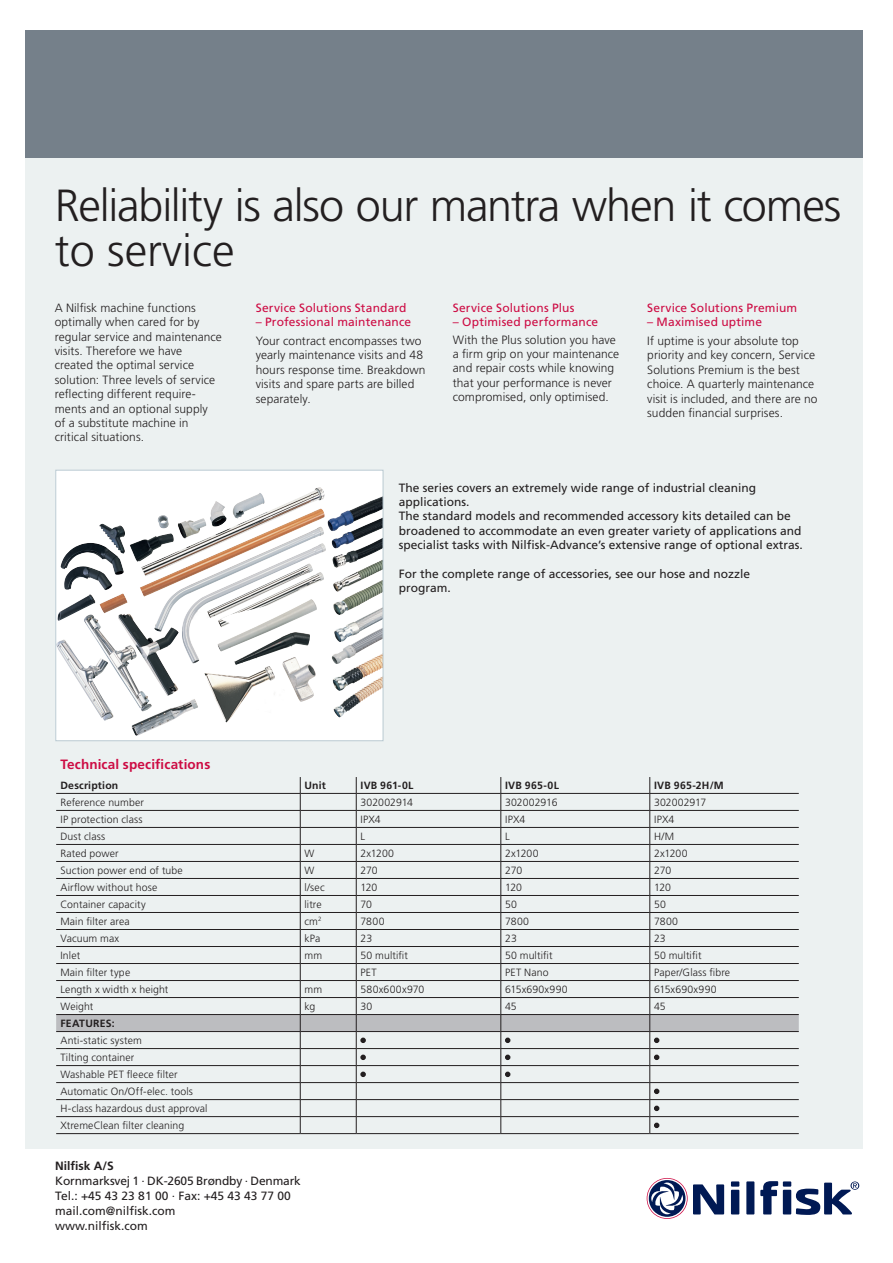
<style>
.page{position:relative;width:893px;height:1263px;background:#fff}
.page>*{position:absolute;margin:0;border:0;box-sizing:border-box;transform-origin:0 0}
.t1{font:300 45px/45px "Frutiger LT Std";letter-spacing:-.025em;color:#231f20}
.N_SUBHEAD_9_12{font:700 13.5px "Frutiger LT Std";letter-spacing:.01em;color:#cd0c44}
.t2{font:12px/14.4px "Frutiger LT Std";color:#231f20}
.N_Body_text_9_12{font:300 12px/14.4px "Frutiger LT Std";letter-spacing:.005em;color:#231f20}
.N_Notes_7_9_5{font:300 12px/14.4px "Frutiger LT Std";letter-spacing:.005em;color:#231f20}
.N_SUBHEAD_9_12-2{font:12px "Frutiger LT Std";letter-spacing:.01em;color:#cd0c44}
.t3{font:700 12px "Frutiger LT Std";color:#231f20}
.N_Notes_7_9_5-2{font:300 10.5px "Frutiger LT Std";letter-spacing:.01em;color:#231f20}
.N_Notes_7_9_5-3{font:700 10.5px "Frutiger LT Std";letter-spacing:.02em;color:#231f20}
</style>
<div class="page">
<div style="left:26px;top:30px;width:837px;height:128px;background:#75808a"></div>
<div style="left:746px;top:1181px;width:8px;height:33px;background:#001954"></div>
<div style="left:731px;top:1190px;width:8px;height:24px;background:#001954"></div>
<div style="left:783px;top:1190px;width:8px;height:24px;background:#001954"></div>
<div style="left:731px;top:1181px;width:8px;height:5px;background:#001954"></div>
<div style="left:783px;top:1181px;width:8px;height:5px;background:#001954"></div>
<svg style="left:760px;top:1181px;width:18px;height:33px"></svg>
<svg style="left:647px;top:1178px;width:77px;height:41px"></svg>
<svg style="left:796px;top:1181px;width:63px;height:34px"></svg>
<div style="left:26px;top:158px;width:837px;height:990px;background:#ecf1f1"></div>
<hr style="left:56px;top:1133px;width:244px;height:1px;background:#231f20">
<hr style="left:300px;top:1133px;width:56px;height:1px;background:#231f20">
<hr style="left:356px;top:1133px;width:145px;height:1px;background:#231f20">
<hr style="left:501px;top:1133px;width:149px;height:1px;background:#231f20">
<hr style="left:650px;top:1133px;width:149px;height:1px;background:#231f20">
<svg style="left:56px;top:777px;width:743px;height:356px"></svg>
<svg style="left:57px;top:472px;width:324px;height:267px;background:#e0e0e0"></svg>
<img style="left:141px;top:487px;width:240px;height:89px">
<div style="left:55px;top:470px;width:328px;height:271px;border:1px solid #bacad2"></div>
<p class="t1" style="left:55px;top:184px;width:788px">Reliability is also our mantra when it comes to service</p>
<p class="N_Notes_7_9_5" style="left:55px;top:301px;width:169px">A Nilfisk machine functions optimally when cared for by regular service and maintenance visits. Therefore we have created the optimal service solution: Three levels of service reflecting different require&shy;ments and an optional supply<br>of a substitute machine in critical situations.</p>
<p class="N_SUBHEAD_9_12-2" style="left:256px;top:301px;width:152px">Service Solutions Standard</p>
<p class="N_SUBHEAD_9_12-2" style="left:453px;top:301px;width:123px">Service Solutions Plus</p>
<p class="N_SUBHEAD_9_12-2" style="left:453px;top:315px;width:147px">– Optimised performance</p>
<p class="N_Body_text_9_12" style="left:453px;top:332px;width:168px">With the Plus solution you have a firm grip on your maintenance and repair costs while knowing that your performance is never compromised, only optimised.</p>
<p class="N_SUBHEAD_9_12-2" style="left:647px;top:301px;width:151px">Service Solutions Premium</p>
<p class="N_SUBHEAD_9_12-2" style="left:647px;top:315px;width:116px">– Maximised uptime</p>
<p class="N_Body_text_9_12" style="left:647px;top:334px;width:172px">If uptime is your absolute top priority and key concern, Service<br>Solutions Premium is the best choice. A quarterly maintenance visit is included, and there are no sudden financial surprises.</p>
<p class="N_SUBHEAD_9_12-2" style="left:256px;top:315px;width:157px">– Professional maintenance</p>
<p class="N_Body_text_9_12" style="left:256px;top:334px;width:171px">Your contract encompasses two yearly maintenance visits and 48 hours response time. Breakdown visits and spare parts are billed separately.</p>
<p class="t2" style="left:399px;top:480px;width:359px">The series covers an extremely wide range of industrial cleaning applications.</p>
<p class="t2" style="left:399px;top:509px;width:406px">The standard models and recommended accessory kits detailed can be broadened to accommodate an even greater variety of applications and specialist tasks with Nilfisk-Advance’s extensive range of optional extras.</p>
<p class="t2" style="left:399px;top:567px;width:353px">For the complete range of accessories, see our hose and nozzle program.</p>
<p class="N_SUBHEAD_9_12" style="left:60px;top:756px;width:151px">Technical specifications</p>
<p class="N_Notes_7_9_5-3" style="left:60px;top:779px;width:59px">Description</p>
<p class="N_Notes_7_9_5-3" style="left:304px;top:779px;width:23px">Unit</p>
<p class="N_Notes_7_9_5-3" style="left:360px;top:779px;width:55px">IVB 961-0L</p>
<p class="N_Notes_7_9_5-3" style="left:505px;top:779px;width:55px">IVB 965-0L</p>
<p class="N_Notes_7_9_5-3" style="left:654px;top:779px;width:71px">IVB 965-2H/M</p>
<p class="N_Notes_7_9_5-2" style="left:60px;top:796px;width:85px">Reference number</p>
<p class="N_Notes_7_9_5-2" style="left:360px;top:796px;width:54px">302002914</p>
<p class="N_Notes_7_9_5-2" style="left:505px;top:796px;width:54px">302002916</p>
<p class="N_Notes_7_9_5-2" style="left:654px;top:796px;width:54px">302002917</p>
<p class="N_Notes_7_9_5-2" style="left:60px;top:813px;width:84px">IP protection class</p>
<p class="N_Notes_7_9_5-2" style="left:360px;top:813px;width:22px">IPX4</p>
<p class="N_Notes_7_9_5-2" style="left:505px;top:813px;width:22px">IPX4</p>
<p class="N_Notes_7_9_5-2" style="left:654px;top:813px;width:22px">IPX4</p>
<p class="N_Notes_7_9_5-2" style="left:60px;top:830px;width:46px">Dust class</p>
<p class="N_Notes_7_9_5-2" style="left:360px;top:830px;width:6px">L</p>
<p class="N_Notes_7_9_5-2" style="left:505px;top:830px;width:6px">L</p>
<p class="N_Notes_7_9_5-2" style="left:654px;top:830px;width:22px">H/M</p>
<p class="N_Notes_7_9_5-2" style="left:60px;top:847px;width:60px">Rated power</p>
<p class="N_Notes_7_9_5-2" style="left:304px;top:847px;width:11px">W</p>
<p class="N_Notes_7_9_5-2" style="left:360px;top:847px;width:35px">2x1200</p>
<p class="N_Notes_7_9_5-2" style="left:505px;top:847px;width:35px">2x1200</p>
<p class="N_Notes_7_9_5-2" style="left:654px;top:847px;width:35px">2x1200</p>
<p class="N_Notes_7_9_5-2" style="left:60px;top:864px;width:124px">Suction power end of tube</p>
<p class="N_Notes_7_9_5-2" style="left:304px;top:864px;width:11px">W</p>
<p class="N_Notes_7_9_5-2" style="left:360px;top:864px;width:19px">270</p>
<p class="N_Notes_7_9_5-2" style="left:505px;top:864px;width:19px">270</p>
<p class="N_Notes_7_9_5-2" style="left:654px;top:864px;width:19px">270</p>
<p class="N_Notes_7_9_5-2" style="left:60px;top:881px;width:98px">Airflow without hose</p>
<p class="N_Notes_7_9_5-2" style="left:304px;top:881px;width:22px">l/sec</p>
<p class="N_Notes_7_9_5-2" style="left:360px;top:881px;width:18px">120</p>
<p class="N_Notes_7_9_5-2" style="left:505px;top:881px;width:18px">120</p>
<p class="N_Notes_7_9_5-2" style="left:654px;top:881px;width:18px">120</p>
<p class="N_Notes_7_9_5-2" style="left:60px;top:898px;width:87px">Container capacity</p>
<p class="N_Notes_7_9_5-2" style="left:304px;top:898px;width:19px">litre</p>
<p class="N_Notes_7_9_5-2" style="left:360px;top:898px;width:13px">70</p>
<p class="N_Notes_7_9_5-2" style="left:505px;top:898px;width:13px">50</p>
<p class="N_Notes_7_9_5-2" style="left:654px;top:898px;width:13px">50</p>
<p class="N_Notes_7_9_5-2" style="left:60px;top:915px;width:71px">Main filter area</p>
<p class="N_Notes_7_9_5-2" style="left:304px;top:915px;width:19px">cm<sup>2</sup></p>
<p class="N_Notes_7_9_5-2" style="left:360px;top:915px;width:26px">7800</p>
<p class="N_Notes_7_9_5-2" style="left:505px;top:915px;width:26px">7800</p>
<p class="N_Notes_7_9_5-2" style="left:654px;top:915px;width:26px">7800</p>
<p class="N_Notes_7_9_5-2" style="left:60px;top:932px;width:60px">Vacuum max</p>
<p class="N_Notes_7_9_5-2" style="left:304px;top:932px;width:17px">kPa</p>
<p class="N_Notes_7_9_5-2" style="left:360px;top:932px;width:13px">23</p>
<p class="N_Notes_7_9_5-2" style="left:505px;top:932px;width:13px">23</p>
<p class="N_Notes_7_9_5-2" style="left:654px;top:932px;width:13px">23</p>
<p class="N_Notes_7_9_5-2" style="left:60px;top:949px;width:21px">Inlet</p>
<p class="N_Notes_7_9_5-2" style="left:304px;top:949px;width:19px">mm</p>
<p class="N_Notes_7_9_5-2" style="left:360px;top:949px;width:49px">50 multifit</p>
<p class="N_Notes_7_9_5-2" style="left:505px;top:949px;width:49px">50 multifit</p>
<p class="N_Notes_7_9_5-2" style="left:654px;top:949px;width:49px">50 multifit</p>
<p class="N_Notes_7_9_5-2" style="left:60px;top:966px;width:71px">Main filter type</p>
<p class="N_Notes_7_9_5-2" style="left:360px;top:966px;width:18px">PET</p>
<p class="N_Notes_7_9_5-2" style="left:505px;top:966px;width:45px">PET Nano</p>
<p class="N_Notes_7_9_5-2" style="left:654px;top:966px;width:78px">Paper/Glass fibre</p>
<p class="N_Notes_7_9_5-2" style="left:60px;top:983px;width:110px">Length x width x height</p>
<p class="N_Notes_7_9_5-2" style="left:304px;top:983px;width:19px">mm</p>
<p class="N_Notes_7_9_5-2" style="left:360px;top:983px;width:65px">580x600x970</p>
<p class="N_Notes_7_9_5-2" style="left:505px;top:983px;width:64px">615x690x990</p>
<p class="N_Notes_7_9_5-2" style="left:654px;top:983px;width:64px">615x690x990</p>
<p class="N_Notes_7_9_5-2" style="left:60px;top:1000px;width:35px">Weight</p>
<p class="N_Notes_7_9_5-2" style="left:304px;top:1000px;width:12px">kg</p>
<p class="N_Notes_7_9_5-2" style="left:360px;top:1000px;width:13px">30</p>
<p class="N_Notes_7_9_5-2" style="left:505px;top:1000px;width:13px">45</p>
<p class="N_Notes_7_9_5-2" style="left:654px;top:1000px;width:13px">45</p>
<p class="N_Notes_7_9_5-3" style="left:60px;top:1017px;width:56px">FEATURES:</p>
<p class="N_Notes_7_9_5-2" style="left:60px;top:1034px;width:83px">Anti-static system</p>
<p class="N_Notes_7_9_5-2" style="left:360px;top:1034px;width:7px">•</p>
<p class="N_Notes_7_9_5-2" style="left:505px;top:1034px;width:7px">•</p>
<p class="N_Notes_7_9_5-2" style="left:654px;top:1034px;width:7px">•</p>
<p class="N_Notes_7_9_5-2" style="left:60px;top:1051px;width:75px">Tilting container</p>
<p class="N_Notes_7_9_5-2" style="left:360px;top:1051px;width:7px">•</p>
<p class="N_Notes_7_9_5-2" style="left:505px;top:1051px;width:7px">•</p>
<p class="N_Notes_7_9_5-2" style="left:654px;top:1051px;width:7px">•</p>
<p class="N_Notes_7_9_5-2" style="left:60px;top:1068px;width:119px">Washable PET fleece filter</p>
<p class="N_Notes_7_9_5-2" style="left:360px;top:1068px;width:7px">•</p>
<p class="N_Notes_7_9_5-2" style="left:505px;top:1068px;width:7px">•</p>
<p class="N_Notes_7_9_5-2" style="left:60px;top:1085px;width:134px">Automatic On/Off-elec. tools</p>
<p class="N_Notes_7_9_5-2" style="left:654px;top:1085px;width:7px">•</p>
<p class="N_Notes_7_9_5-2" style="left:60px;top:1102px;width:149px">H-class hazardous dust approval</p>
<p class="N_Notes_7_9_5-2" style="left:654px;top:1102px;width:7px">•</p>
<p class="N_Notes_7_9_5-2" style="left:60px;top:1119px;width:125px">XtremeClean filter cleaning</p>
<p class="N_Notes_7_9_5-2" style="left:654px;top:1119px;width:7px">•</p>
<p class="t3" style="left:55px;top:1158px;width:60px">Nilfisk A/S</p>
<p class="t2" style="left:55px;top:1173px;width:247px">Kornmarksvej 1 · DK-2605 Brøndby · Denmark</p>
<p class="t2" style="left:55px;top:1188px;width:237px">Tel.: +45 43 23 81 00 · Fax: +45 43 43 77 00</p>
<p class="t2" style="left:55px;top:1203px;width:122px">mail.com@nilfisk.com</p>
<p class="t2" style="left:55px;top:1218px;width:94px">www.nilfisk.com</p>
</div>
